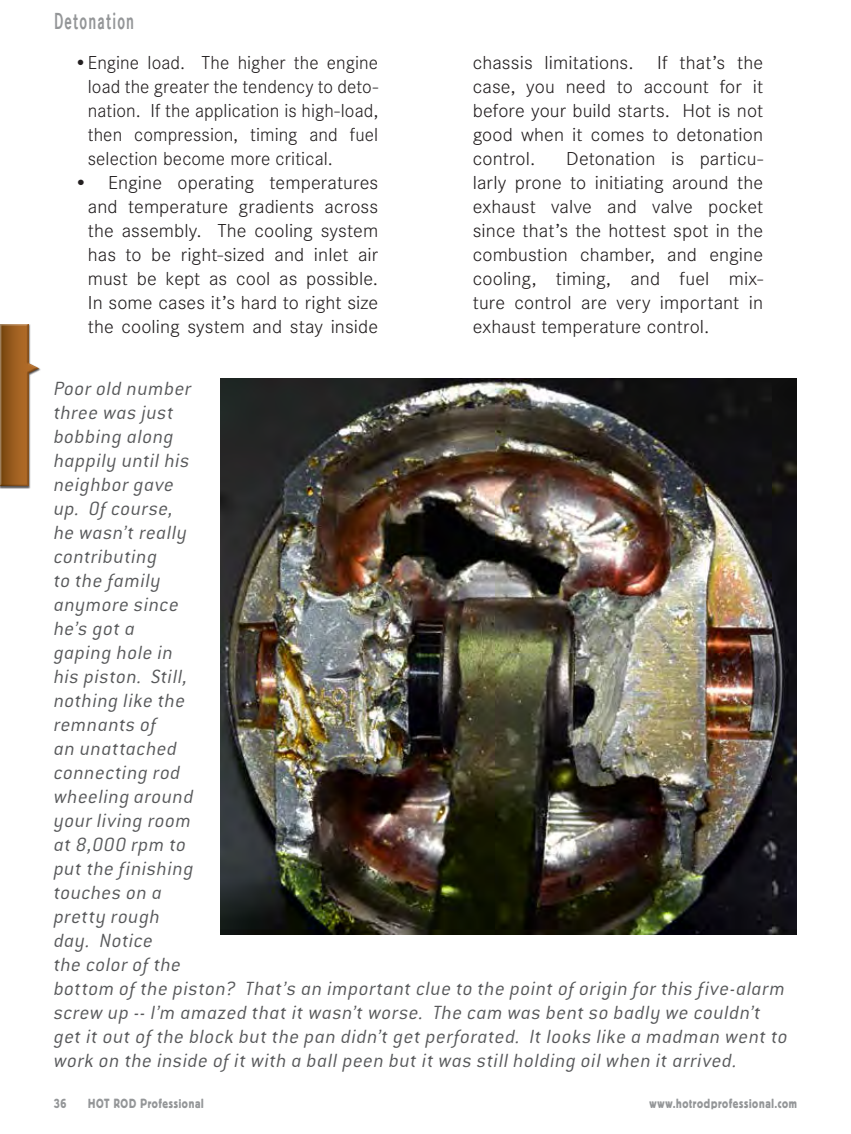
<style>
.page{position:relative;width:851px;height:1134px;background:#fff}
.page>*{position:absolute;margin:0;border:0;box-sizing:border-box;transform-origin:0 0}
.t1{font:700 24px "Corporate S";letter-spacing:.085em;color:#949698;scale:.6 1}
.t2{font:italic 300 21px/24px "Conduit ITC";letter-spacing:.03em;color:#58595b}
.t3{font:300 19.5px/24px "Corporate S";letter-spacing:.005em;color:#231f20;text-align:justify;scale:1.05 1}
.t4{font:300 19.5px/24px "Corporate S";letter-spacing:.005em;color:#231f20;text-align:justify}
.t5{font:13.2px "Block BE";letter-spacing:.065em;color:#949698;scale:.82 1}
</style>
<div class="page">
<div style="left:0;top:324px;width:41px;height:164px;background:#231f20;opacity:.75"></div>
<svg style="left:0;top:324px;width:40px;height:163px"></svg>
<img style="left:221px;top:379px;width:575px;height:555px">
<p class="t1" style="left:54px;top:8px;width:135px">Detonation</p>
<p class="t4" style="left:88px;top:51px;width:292px;text-indent:-14px">•Engine load. The higher the engine load the greater the tendency to deto&shy;nation. If the application is high-load, then compression, timing and fuel selection become more critical.</p>
<p class="t3" style="left:88px;top:171px;width:278px;text-indent:-14px">• Engine operating temperatures and temperature gradients across the assembly. The cooling system has to be right-sized and inlet air must be kept as cool as possible.<br>In some cases it’s hard to right size the cooling system and stay inside</p>
<p class="t3" style="left:472px;top:51px;width:278px">chassis limitations. If that’s the case, you need to account for it before your build starts. Hot is not good when it comes to detonation control.</p>
<p class="t3" style="left:472px;top:147px;width:278px;text-indent:93px">Detonation is particu&shy;larly prone to initiating around the exhaust valve and valve pocket since that’s the hottest spot in the combustion chamber, and engine cooling, timing, and fuel mix&shy;ture control are very important in exhaust temperature control.</p>
<p class="t2" style="left:54px;top:376px;width:735px">Poor old number<br>three was just<br>bobbing along<br>happily until his<br>neighbor gave<br>up. Of course,<br>he wasn’t really<br>contributing<br>to the family<br>anymore since<br>he’s got a<br>gaping hole in<br>his piston. Still,<br>nothing like the<br>remnants of<br>an unattached<br>connecting rod<br>wheeling around<br>your living room<br>at 8,000 rpm to<br>put the finishing<br>touches on a<br>pretty rough<br>day. Notice<br>the color of the<br>bottom of the piston? That’s an important clue to the point of origin for this five-alarm screw up -- I’m amazed that it wasn’t worse. The cam was bent so badly we couldn’t get it out of the block but the pan didn’t get perforated. It looks like a madman went to work on the inside of it with a ball peen but it was still holding oil when it arrived.</p>
<p class="t5" style="left:54px;top:1096px;width:16px">36</p>
<p class="t5" style="left:88px;top:1096px;width:142px">HOT ROD Professional</p>
<p class="t5" style="left:649px;top:1096px;width:181px">www.hotrodprofessional.com</p>
</div>
